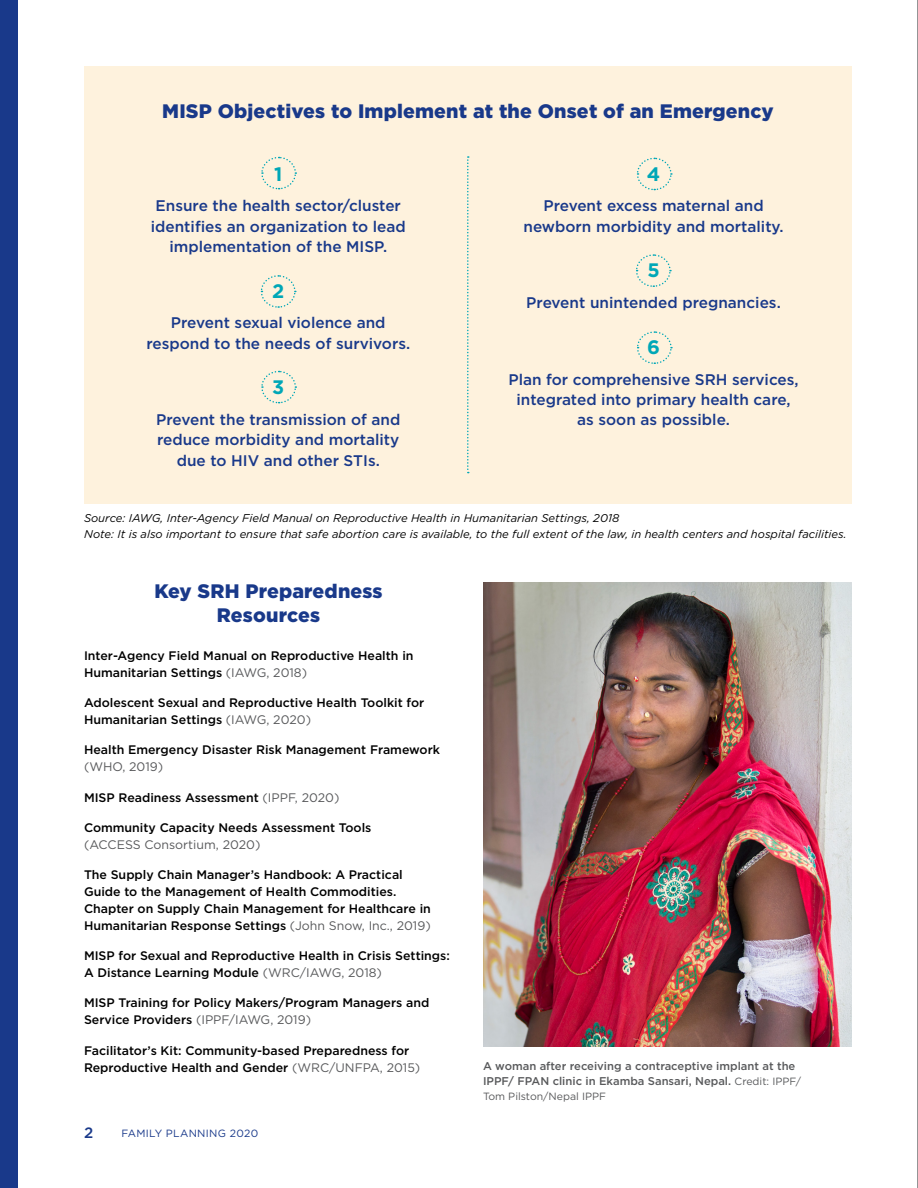
<style>
.page{position:relative;width:918px;height:1188px;background:#fff}
.page>*{position:absolute;margin:0;border:0;box-sizing:border-box;transform-origin:0 0}
.t1{font:900 19.5px/24px "Gotham";letter-spacing:.01em;color:#19398a;text-align:center}
.t2{font:700 19.5px "Gotham";color:#00a7b7}
.t3{font:500 15.3px/20.2px "Gotham";color:#19398a;text-align:center}
.t4{font:500 15px "Gotham";color:#19398a}
.t5{font:500 12.3px/17px "Gotham";color:#000}
.t6{font:12.3px "Gotham";color:#58595b}
.t7{font:italic 11.25px "Gotham";color:#000}
.t8{font:500 11.25px/15px "Gotham";color:#58595b}
.t9{font:10.5px "Gotham";color:#58595b}
.t10{font:10.5px "Gotham";letter-spacing:.03em;color:#19398a}
.s1{font-weight:400;color:#58595b}
.s2{font-weight:400;font-size:10.5px}
</style>
<div class="page">
<div style="left:0;top:0;width:18px;height:1188px;background:#19398a"></div>
<hr style="left:917px;top:0;width:1px;height:1188px;background:#636466">
<div style="left:84px;top:66px;width:768px;height:438px;background:#fef2dd"></div>
<svg style="left:261px;top:156px;width:36px;height:34px"></svg>
<svg style="left:636px;top:254px;width:36px;height:33px"></svg>
<svg style="left:261px;top:370px;width:36px;height:34px"></svg>
<svg style="left:636px;top:157px;width:36px;height:34px"></svg>
<svg style="left:260px;top:275px;width:36px;height:33px"></svg>
<svg style="left:637px;top:331px;width:36px;height:33px"></svg>
<svg style="left:467px;top:156px;width:2px;height:317px"></svg>
<img style="left:483px;top:582px;width:369px;height:464px">
<h1 class="t1" style="left:162px;top:98px;width:613px">MISP Objectives to Implement at the Onset of an Emergency</h1>
<h1 class="t2" style="left:274px;top:161px;width:10px">1</h1>
<p class="t3" style="left:151px;top:196px;width:257px">Ensure the health sector/cluster identifies an organization to lead implementation of the MISP.</p>
<h1 class="t2" style="left:272px;top:278px;width:14px">2</h1>
<p class="t3" style="left:146px;top:313px;width:265px">Prevent sexual violence and respond to the needs of survivors.</p>
<h1 class="t2" style="left:272px;top:375px;width:14px">3</h1>
<p class="t3" style="left:156px;top:409px;width:246px">Prevent the transmission of and reduce morbidity and mortality due to HIV and other STIs.</p>
<h1 class="t2" style="left:647px;top:161px;width:15px">4</h1>
<p class="t3" style="left:524px;top:196px;width:262px">Prevent excess maternal and newborn morbidity and mortality.</p>
<h1 class="t2" style="left:647px;top:258px;width:14px">5</h1>
<p class="t3" style="left:526px;top:292px;width:256px">Prevent unintended pregnancies.</p>
<h1 class="t2" style="left:647px;top:334px;width:14px">6</h1>
<p class="t3" style="left:508px;top:369px;width:292px">Plan for comprehensive SRH services, integrated into primary health care, as soon as possible.</p>
<p class="t7" style="left:84px;top:511px;width:537px">Source: IAWG, Inter-Agency Field Manual on Reproductive Health in Humanitarian Settings, 2018</p>
<p class="t7" style="left:84px;top:527px;width:764px">Note: It is also important to ensure that safe abortion care is available, to the full extent of the law, in health centers and hospital facilities.</p>
<h1 class="t1" style="left:154px;top:579px;width:230px">Key SRH Preparedness<br>Resources</h1>
<p class="t5" style="left:84px;top:647px;width:331px">Inter-Agency Field Manual on Reproductive Health in<br>Humanitarian Settings <span class="s1">(IAWG, 2018)</span></p>
<p class="t5" style="left:84px;top:694px;width:342px">Adolescent Sexual and Reproductive Health Toolkit for<br>Humanitarian Settings <span class="s1">(IAWG, 2020)</span></p>
<p class="t5" style="left:84px;top:741px;width:357px">Health Emergency Disaster Risk Management Framework</p>
<p class="t6" style="left:84px;top:759px;width:81px">(WHO, 2019)</p>
<p class="t5" style="left:84px;top:789px;width:257px">MISP Readiness Assessment <span class="s1">(IPPF, 2020)</span></p>
<p class="t5" style="left:84px;top:819px;width:289px">Community Capacity Needs Assessment Tools</p>
<p class="t6" style="left:84px;top:837px;width:178px">(ACCESS Consortium, 2020)</p>
<p class="t5" style="left:84px;top:866px;width:348px">The Supply Chain Manager’s Handbook: A Practical Guide to the Management of Health Commodities.<br>Chapter on Supply Chain Management for Healthcare in Humanitarian Response Settings <span class="s1">(John Snow, Inc., 2019)</span></p>
<p class="t5" style="left:84px;top:947px;width:367px">MISP for Sexual and Reproductive Health in Crisis Settings:<br>A Distance Learning Module <span class="s1">(WRC/IAWG, 2018)</span></p>
<p class="t5" style="left:84px;top:994px;width:347px">MISP Training for Policy Makers/Program Managers and<br>Service Providers <span class="s1">(IPPF/IAWG, 2019)</span></p>
<p class="t5" style="left:84px;top:1042px;width:338px">Facilitator’s Kit: Community-based Preparedness for<br>Reproductive Health and Gender <span class="s1">(WRC/UNFPA, 2015)</span></p>
<p class="t4" style="left:84px;top:1123px;width:11px">2</p>
<p class="t10" style="left:121px;top:1127px;width:138px">FAMILY PLANNING 2020</p>
<p class="t8" style="left:483px;top:1058px;width:320px">A woman after receiving a contraceptive implant at the<br>IPPF/ FPAN clinic in Ekamba Sansari, Nepal. <span class="s2">Credit: IPPF/</span></p>
<p class="t9" style="left:483px;top:1090px;width:125px">Tom Pilston/Nepal IPPF</p>
</div>
